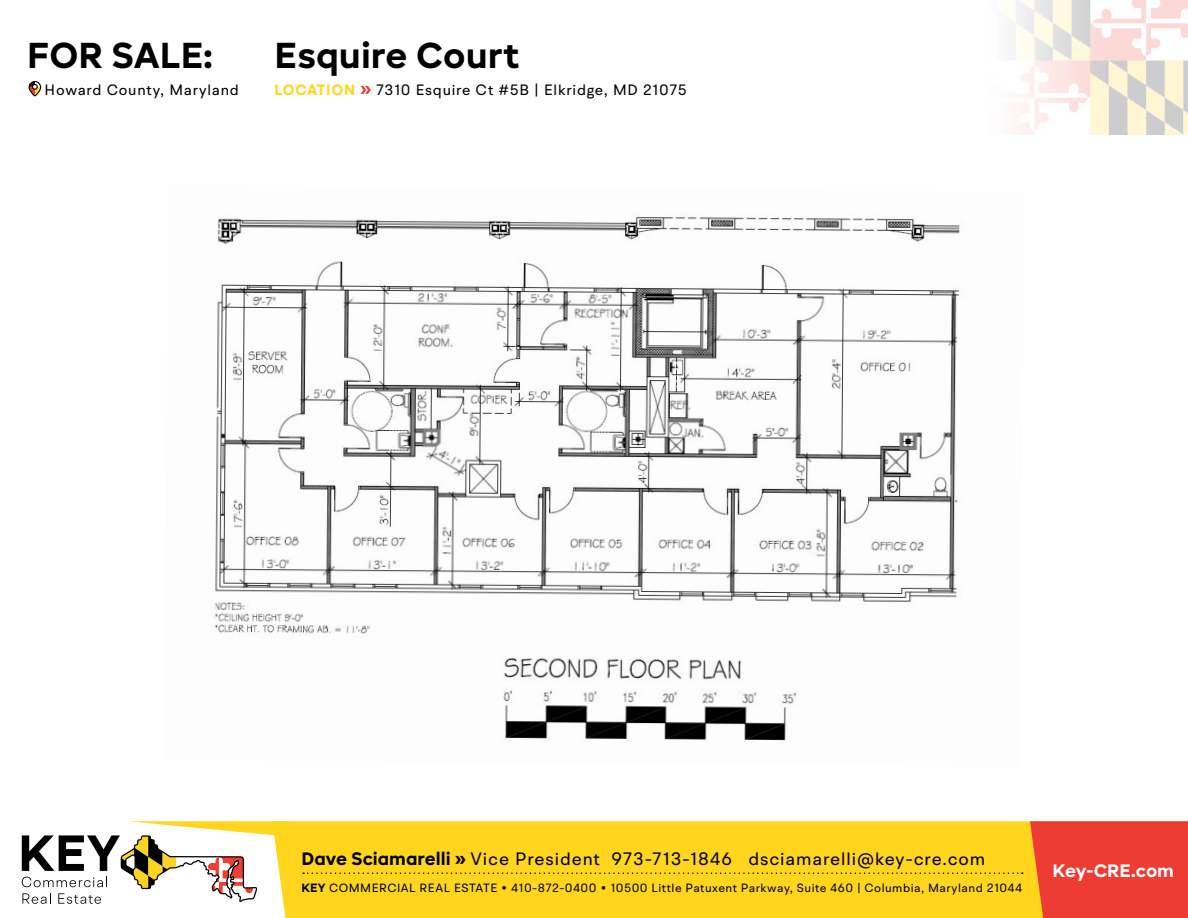
<style>
.page{position:relative;width:1188px;height:918px;background:#fff}
.page>*{position:absolute;margin:0;border:0;box-sizing:border-box;transform-origin:0 0}
.t1{font:700 36px "BR Candor";color:#000}
.t2{font:18px "BR Hendrix";letter-spacing:.05em;color:#000}
.t3{font:700 18px "BR Candor";color:#fff}
.t4{font:15px "BR Hendrix";letter-spacing:.05em;color:#000}
.t5{font:12px "BR Hendrix";letter-spacing:.04em;color:#000}
.s1{font-weight:700;color:#ffd51d}
.s2{font-family:"BR Candor";font-weight:700;font-size:18px;color:#ef3b33}
.s3{font-family:"BR Candor";font-weight:700}
</style>
<div class="page">
<img style="left:215px;top:216px;width:745px;height:525px">
<div style="left:283px;top:821px;width:747px;height:97px;background:#ffd51d"></div>
<svg style="left:303px;top:872px;width:720px;height:2px"></svg>
<div style="left:1030px;top:821px;width:158px;height:97px;background:#ee3b33"></div>
<svg style="left:22px;top:821px;width:267px;height:83px"></svg>
<img style="left:1015px;top:0;width:173px;height:135px">
<svg style="left:28px;top:81px;width:14px;height:16px"></svg>
<h1 class="t1" style="left:27px;top:33px;width:187px">FOR SALE:</h1>
<p class="t4" style="left:45px;top:80px;width:196px">Howard County, Maryland</p>
<h1 class="t1" style="left:274px;top:33px;width:247px">Esquire Court</h1>
<p class="t4" style="left:274px;top:80px;width:414px"><span class="s1">LOCATION</span> <span class="s2">»</span> 7310 Esquire Ct #5B | Elkridge, MD 21075</p>
<h2 class="t2" style="left:302px;top:847px;width:685px"><span class="s3">Dave Sciamarelli »</span> Vice President 973-713-1846 dsciamarelli@key-cre.com</h2>
<p class="t5" style="left:302px;top:880px;width:722px"><span class="s3">KEY</span> COMMERCIAL REAL ESTATE • 410-872-0400 • 10500 Little Patuxent Parkway, Suite 460 | Columbia, Maryland 21044</p>
<h2 class="t3" style="left:1053px;top:859px;width:123px">Key-CRE.com</h2>
</div>
